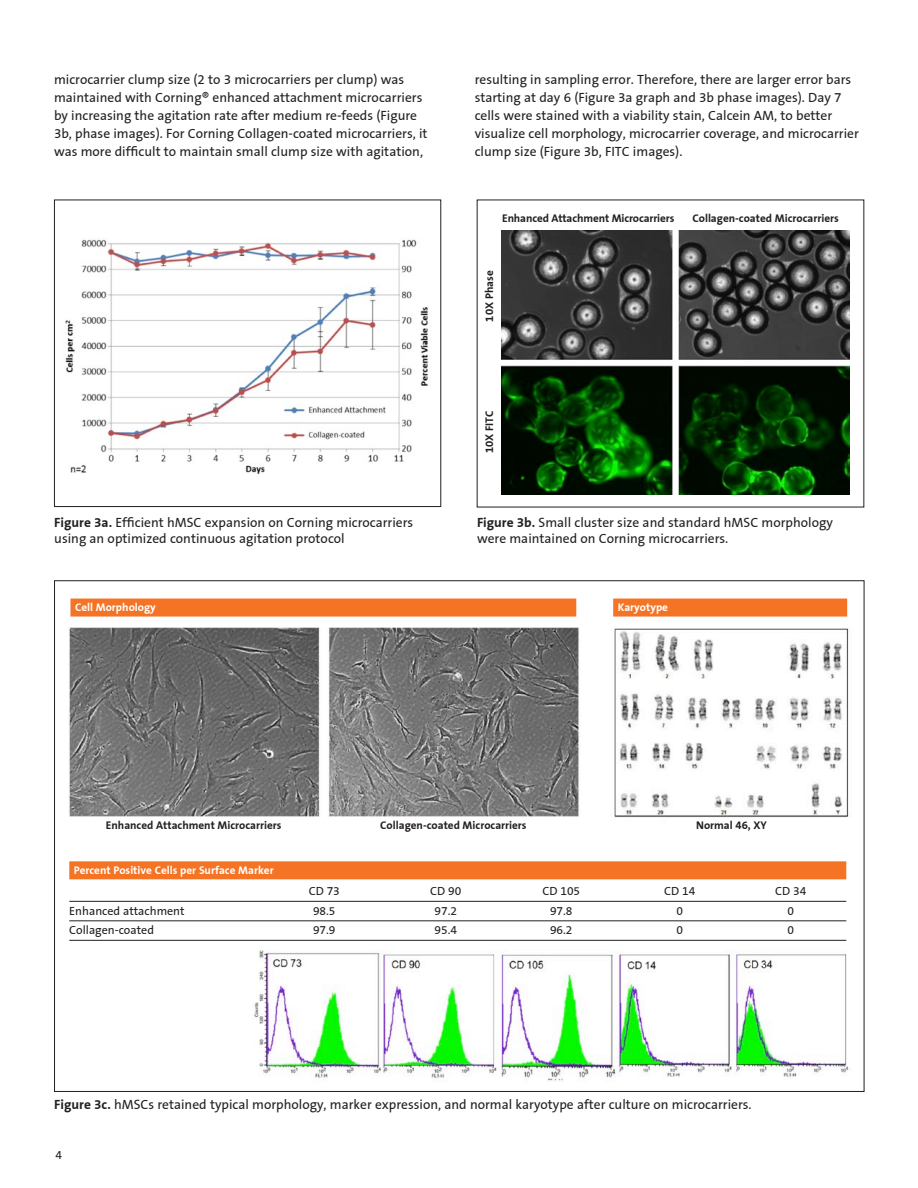
<style>
.page{position:relative;width:918px;height:1188px;background:#fff}
.page>*{position:absolute;margin:0;border:0;box-sizing:border-box;transform-origin:0 0}
.Body{font:13.5px/18px "Corning Sans";color:#231f20}
.Table_Title{font:13.5px/16.5px "Corning Sans";color:#231f20}
.Table{font:12px "Corning Sans";color:#231f20}
.t1{font:700 11.25px "Corning Sans";color:#231f20}
.Table_head{font:700 11.25px "Corning Sans";color:#fff}
.s1{font-weight:700}
</style>
<div class="page">
<img style="left:65px;top:239px;width:363px;height:234px">
<div style="left:54px;top:200px;width:387px;height:307px;border:1px solid #231f20"></div>
<img style="left:69px;top:627px;width:780px;height:454px">
<img style="left:502px;top:231px;width:348px;height:264px">
<div style="left:69px;top:861px;width:777px;height:18px;background:#f47325"></div>
<hr style="left:69px;top:901px;width:777px;height:1px;background:#231f20">
<hr style="left:69px;top:921px;width:777px;height:1px;background:#231f20">
<hr style="left:69px;top:940px;width:777px;height:1px;background:#231f20">
<div style="left:70px;top:599px;width:506px;height:18px;background:#f47325"></div>
<div style="left:613px;top:599px;width:234px;height:18px;background:#f47325"></div>
<p class="Body" style="left:54px;top:70px;width:375px">microcarrier clump size (2 to 3 microcarriers per clump) was maintained with Corning® enhanced attachment microcarriers by increasing the agitation rate after medium re-feeds (Figure 3b, phase images). For Corning Collagen-coated microcarriers, it was more difficult to maintain small clump size with agitation,</p>
<p class="Body" style="left:475px;top:70px;width:386px">resulting in sampling error. Therefore, there are larger error bars starting at day 6 (Figure 3a graph and 3b phase images). Day 7 cells were stained with a viability stain, Calcein AM, to better visualize cell morphology, microcarrier coverage, and microcarrier clump size (Figure 3b, FITC images).</p>
<p class="t1" style="left:502px;top:211px;width:174px">Enhanced Attachment Microcarriers</p>
<p class="t1" style="left:692px;top:211px;width:148px">Collagen-coated Microcarriers</p>
<p class="t1" style="left:483px;top:322px;width:52px;rotate:-90deg">10X Phase</p>
<p class="t1" style="left:483px;top:453px;width:44px;rotate:-90deg">10X FITC</p>
<p class="Table_Title" style="left:54px;top:514px;width:360px"><span class="s1">Figure 3a.</span> Efficient hMSC expansion on Corning microcarriers using an optimized continuous agitation protocol</p>
<p class="Table_Title" style="left:477px;top:514px;width:357px"><span class="s1">Figure 3b.</span> Small cluster size and standard hMSC morphology were maintained on Corning microcarriers.</p>
<p class="Table_head" style="left:75px;top:601px;width:82px">Cell Morphology</p>
<p class="Table_head" style="left:618px;top:601px;width:52px">Karyotype</p>
<p class="t1" style="left:106px;top:819px;width:177px">Enhanced Attachment Microcarriers</p>
<p class="t1" style="left:380px;top:819px;width:148px">Collagen-coated Microcarriers</p>
<p class="t1" style="left:696px;top:819px;width:72px">Normal 46, XY</p>
<p class="Table_head" style="left:74px;top:864px;width:201px">Percent Positive Cells per Surface Marker</p>
<p class="Table" style="left:309px;top:884px;width:33px">CD 73</p>
<p class="Table" style="left:430px;top:884px;width:33px">CD 90</p>
<p class="Table" style="left:542px;top:884px;width:39px">CD 105</p>
<p class="Table" style="left:664px;top:884px;width:33px">CD 14</p>
<p class="Table" style="left:775px;top:884px;width:33px">CD 34</p>
<p class="Table" style="left:69px;top:904px;width:117px">Enhanced attachment</p>
<p class="Table" style="left:313px;top:904px;width:24px">98.5</p>
<p class="Table" style="left:435px;top:904px;width:24px">97.2</p>
<p class="Table" style="left:550px;top:904px;width:24px">97.8</p>
<p class="Table" style="left:676px;top:904px;width:8px">0</p>
<p class="Table" style="left:788px;top:904px;width:8px">0</p>
<p class="Table" style="left:69px;top:923px;width:86px">Collagen-coated</p>
<p class="Table" style="left:313px;top:923px;width:24px">97.9</p>
<p class="Table" style="left:435px;top:923px;width:24px">95.4</p>
<p class="Table" style="left:550px;top:923px;width:24px">96.2</p>
<p class="Table" style="left:676px;top:923px;width:8px">0</p>
<p class="Table" style="left:788px;top:923px;width:8px">0</p>
<p class="Table_Title" style="left:54px;top:1096px;width:699px"><span class="s1">Figure 3c.</span> hMSCs retained typical morphology, marker expression, and normal karyotype after culture on microcarriers.</p>
<p class="Table" style="left:56px;top:1148px;width:8px">4</p>
</div>
